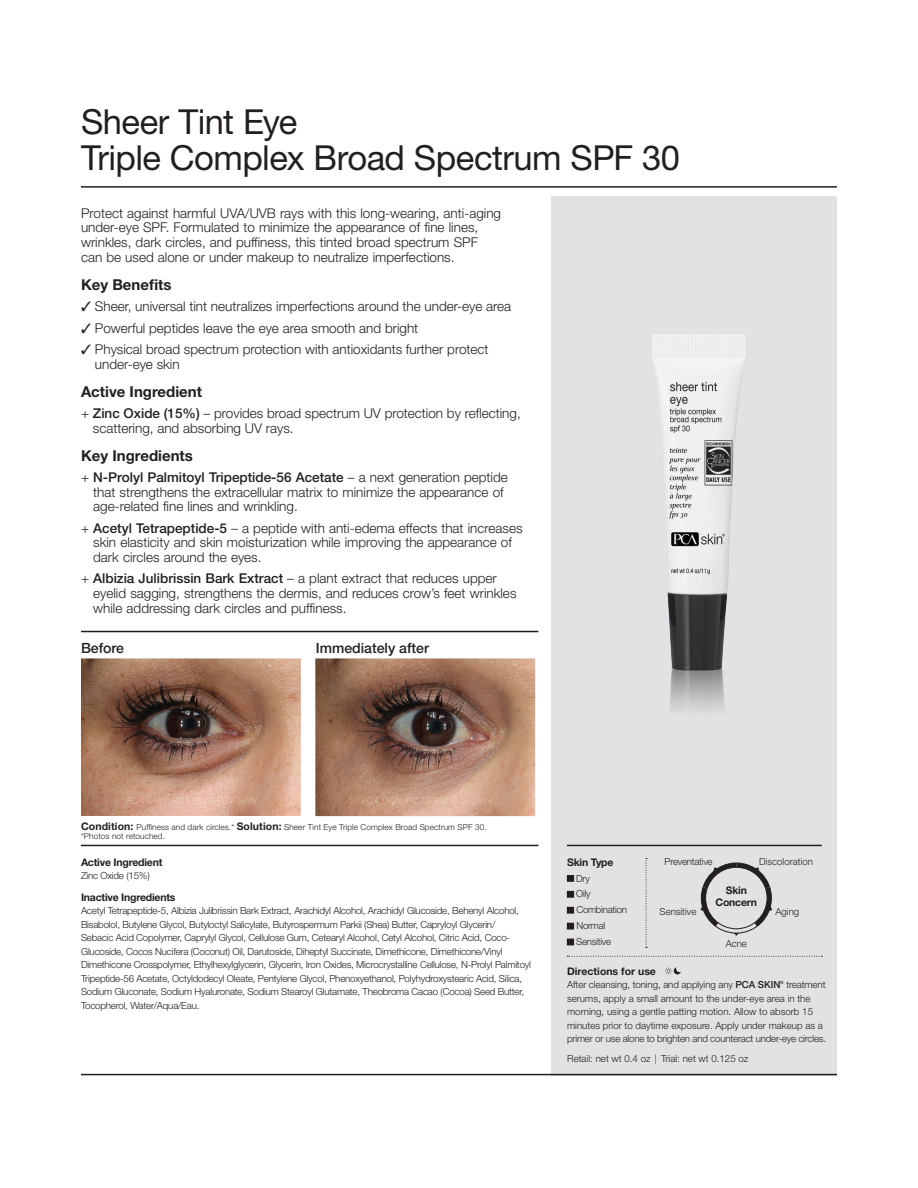
<style>
.page{position:relative;width:918px;height:1188px;background:#fff}
.page>*{position:absolute;margin:0;border:0;box-sizing:border-box;transform-origin:0 0}
.t1{font:34.5px/36px "Helvetica Neue LT Std";letter-spacing:-.015em;color:#231f20}
.t2{font:700 15px "Helvetica Neue LT Std";color:#231f20}
.t3{font:500 14.1px "Helvetica Neue LT Std";color:#231f20}
.t4{font:300 13.5px/14.5px "Helvetica Neue LT Std";color:#231f20}
.t5{font:700 10.5px/12px "Helvetica Neue LT Std";letter-spacing:-.02em;color:#231f20;text-align:center}
.t6{font:700 10.5px "Helvetica Neue LT Std";color:#231f20}
.t7{font:300 9.75px/13.5px "Helvetica Neue LT Std";letter-spacing:-.02em;color:#231f20}
.t8{font:300 9.75px/13.5px "Helvetica Neue LT Std";color:#231f20}
.t9{font:300 8.25px/9.9px "Helvetica Neue LT Std";letter-spacing:.01em;color:#231f20}
.t10{font:500 4.35px "Helvetica Neue LT Std";color:#231f20}
.s1{font-weight:500}
.s2{font-weight:700;font-size:10.5px}
</style>
<div class="page">
<div style="left:552px;top:196px;width:285px;height:879px;background:#e1e2e4"></div>
<hr style="left:81px;top:186px;width:756px;height:2px;background:#231f20">
<hr style="left:81px;top:845px;width:457px;height:1px;background:#231f20">
<hr style="left:81px;top:1074px;width:756px;height:1px;background:#231f20">
<hr style="left:567px;top:845px;width:255px;height:1px;background:#231f20">
<img style="left:81px;top:658px;width:220px;height:158px">
<img style="left:315px;top:658px;width:220px;height:158px">
<svg style="left:646px;top:858px;width:1px;height:90px"></svg>
<div style="left:567px;top:875px;width:7px;height:7px;border:1px solid #231f20"></div>
<div style="left:567px;top:891px;width:7px;height:6px;background:#231f20"></div>
<div style="left:567px;top:907px;width:7px;height:6px;background:#231f20"></div>
<div style="left:567px;top:923px;width:7px;height:6px;background:#231f20"></div>
<div style="left:567px;top:939px;width:7px;height:6px;background:#231f20"></div>
<svg style="left:567px;top:956px;width:255px;height:1px"></svg>
<svg style="left:665px;top:967px;width:16px;height:8px"></svg>
<svg style="left:700px;top:862px;width:72px;height:74px"></svg>
<img style="left:670px;top:670px;width:54px;height:41px">
<img style="left:127px;top:797px;width:130px;height:7px">
<img style="left:362px;top:797px;width:130px;height:7px">
<hr style="left:81px;top:631px;width:457px;height:1px;background:#231f20">
<img style="left:652px;top:334px;width:93px;height:336px">
<h1 class="t1" style="left:81px;top:103px;width:601px">Sheer Tint Eye<br>Triple Complex Broad Spectrum SPF 30</h1>
<p class="t4" style="left:81px;top:205px;width:422px">Protect against harmful UVA/UVB rays with this long-wearing, anti-aging under-eye SPF. Formulated to minimize the appearance of fine lines, wrinkles, dark circles, and puffiness, this tinted broad spectrum SPF can be used alone or under makeup to neutralize imperfections.</p>
<p class="t2" style="left:81px;top:275px;width:92px">Key Benefits</p>
<p class="t4" style="left:81px;top:299px;width:432px">✓ Sheer, universal tint neutralizes imperfections around the under-eye area</p>
<p class="t4" style="left:81px;top:320px;width:339px">✓ Powerful peptides leave the eye area smooth and bright</p>
<p class="t4" style="left:95px;top:342px;width:395px;text-indent:-14px">✓ Physical broad spectrum protection with antioxidants further protect under-eye skin</p>
<p class="t2" style="left:81px;top:382px;width:123px">Active Ingredient</p>
<p class="t4" style="left:93px;top:406px;width:429px;text-indent:-12px">+ <span class="s1">Zinc Oxide (15%)</span> – provides broad spectrum UV protection by reflecting, scattering, and absorbing UV rays.</p>
<p class="t2" style="left:81px;top:446px;width:113px">Key Ingredients</p>
<p class="t4" style="left:93px;top:470px;width:416px;text-indent:-12px">+ <span class="s1">N-Prolyl Palmitoyl Tripeptide-56 Acetate</span> – a next generation peptide that strengthens the extracellular matrix to minimize the appearance of age-related fine lines and wrinkling.</p>
<p class="t4" style="left:93px;top:520px;width:431px;text-indent:-12px">+ <span class="s1">Acetyl Tetrapeptide-5</span> – a peptide with anti-edema effects that increases skin elasticity and skin moisturization while improving the appearance of dark circles around the eyes.</p>
<p class="t4" style="left:93px;top:571px;width:425px;text-indent:-12px">+ <span class="s1">Albizia Julibrissin Bark Extract</span> – a plant extract that reduces upper eyelid sagging, strengthens the dermis, and reduces crow’s feet wrinkles while addressing dark circles and puffiness.</p>
<p class="t3" style="left:81px;top:639px;width:45px">Before</p>
<p class="t3" style="left:316px;top:639px;width:115px">Immediately after</p>
<p class="t9" style="left:81px;top:821px;width:407px"><span class="s2">Condition:</span> Puffiness and dark circles.* <span class="s2">Solution:</span> Sheer Tint Eye Triple Complex Broad Spectrum SPF 30. *Photos not retouched.</p>
<p class="t5" style="left:81px;top:856px;width:83px">Active Ingredient</p>
<p class="t7" style="left:81px;top:869px;width:70px">Zinc Oxide (15%)</p>
<p class="t5" style="left:81px;top:891px;width:96px">Inactive Ingredients</p>
<p class="t7" style="left:81px;top:904px;width:452px">Acetyl Tetrapeptide-5, Albizia Julibrissin Bark Extract, Arachidyl Alcohol, Arachidyl Glucoside, Behenyl Alcohol, Bisabolol, Butylene Glycol, Butyloctyl Salicylate, Butyrospermum Parkii (Shea) Butter, Capryloyl Glycerin/<br>Sebacic Acid Copolymer, Caprylyl Glycol, Cellulose Gum, Cetearyl Alcohol, Cetyl Alcohol, Citric Acid, Coco-Glucoside, Cocos Nucifera (Coconut) Oil, Darutoside, Diheptyl Succinate, Dimethicone, Dimethicone/Vinyl Dimethicone Crosspolymer, Ethylhexylglycerin, Glycerin, Iron Oxides, Microcrystalline Cellulose, N-Prolyl Palmitoyl Tripeptide-56 Acetate, Octyldodecyl Oleate, Pentylene Glycol, Phenoxyethanol, Polyhydroxystearic Acid, Silica, Sodium Gluconate, Sodium Hyaluronate, Sodium Stearoyl Glutamate, Theobroma Cacao (Cocoa) Seed Butter, Tocopherol, Water/Aqua/Eau.</p>
<p class="t5" style="left:567px;top:856px;width:48px">Skin Type</p>
<p class="t7" style="left:576px;top:870px;width:52px;line-height:15.9px">Dry<br>Oily<br>Combination<br>Normal<br>Sensitive</p>
<p class="t6" style="left:567px;top:964px;width:90px">Directions for use</p>
<p class="t7" style="left:567px;top:978px;width:215px">After cleansing, toning, and applying any <span class="s1">PCA SKIN</span></p>
<p class="t10" style="left:780px;top:980px;width:5px">®</p>
<p class="t7" style="left:665px;top:855px;width:50px">Preventative</p>
<p class="t8" style="left:759px;top:855px;width:55px">Discoloration</p>
<p class="t5" style="left:715px;top:884px;width:43px">Skin<br>Concern</p>
<p class="t8" style="left:660px;top:904px;width:38px">Sensitive</p>
<p class="t7" style="left:775px;top:904px;width:25px">Aging</p>
<p class="t7" style="left:726px;top:937px;width:23px">Acne</p>
<p class="t8" style="left:567px;top:978px;width:260px;text-indent:219px">treatment serums, apply a small amount to the under-eye area in the morning, using a gentle patting motion. Allow to absorb 15 minutes prior to daytime exposure. Apply under makeup as a primer or use alone to brighten and counteract under-eye circles.</p>
<p class="t8" style="left:567px;top:1052px;width:183px">Retail: net wt 0.4 oz | Trial: net wt 0.125 oz</p>
</div>
